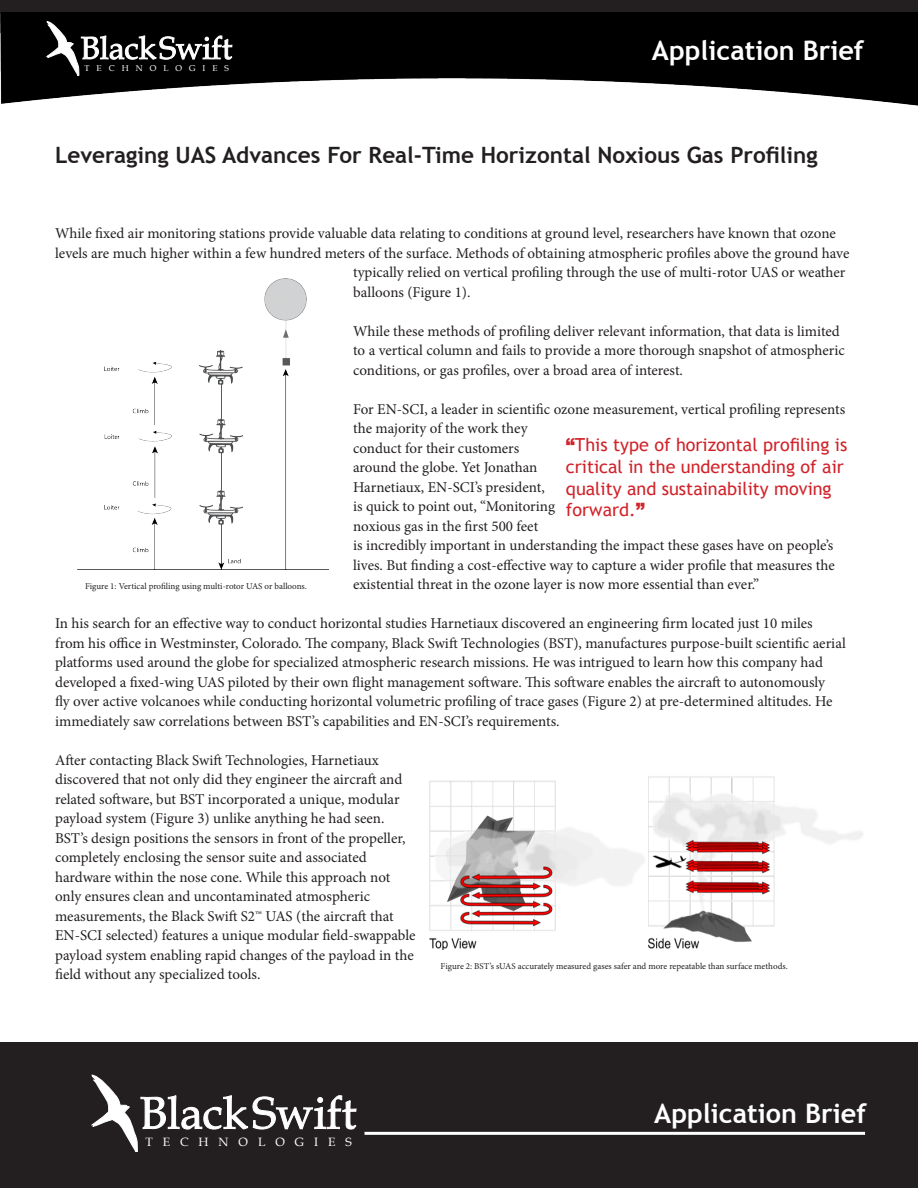
<style>
.page{position:relative;width:918px;height:1188px;background:#fff}
.page>*{position:absolute;margin:0;border:0;box-sizing:border-box;transform-origin:0 0}
.t1{font:700 27px "Trebuchet MS";color:#fff}
.t2{font:700 22.5px "Trebuchet MS";color:#231f20}
.t3{font:18px/21.6px "Trebuchet MS";color:#d1232a}
.t4{font:15px/19.5px "Minion Pro";color:#231f20}
.t5{font:12px "Book Antiqua";letter-spacing:.83em;color:#fff}
.t6{font:9px "Minion Pro";color:#231f20}
.t7{font:8.4px "Book Antiqua";letter-spacing:.83em;color:#fff}
.s1{font-family:"Arial";font-weight:900}
</style>
<div class="page">
<div style="left:0;top:1042px;width:918px;height:146px;background:#231f20"></div>
<svg style="left:91px;top:1074px;width:266px;height:78px"></svg>
<hr style="left:364px;top:1132px;width:501px;height:3px;background:#fff">
<img style="left:78px;top:279px;width:250px;height:291px">
<img style="left:430px;top:776px;width:433px;height:173px">
<img style="left:0;top:11px;width:918px;height:95px">
<svg style="left:46px;top:21px;width:186px;height:54px;background:#303030"></svg>
<div style="left:0;top:0;width:918px;height:11px;background:#231f20"></div>
<p class="t7" style="left:84px;top:63px;width:146px">TECHNOLOGIES</p>
<p class="t1" style="left:652px;top:33px;width:214px">Application Brief</p>
<p class="t2" style="left:55px;top:141px;width:764px">Leveraging UAS Advances For Real-Time Horizontal Noxious Gas Profiling</p>
<p class="t4" style="left:55px;top:224px;width:782px">While fixed air monitoring stations provide valuable data relating to conditions at ground level, researchers have known that ozone</p>
<p class="t4" style="left:55px;top:243px;width:796px">levels are much higher within a few hundred meters of the surface. Methods of obtaining atmospheric profiles above the ground have</p>
<p class="t4" style="left:353px;top:263px;width:494px">typically relied on vertical profiling through the use of multi-rotor UAS or weather</p>
<p class="t4" style="left:353px;top:282px;width:119px">balloons (Figure 1).</p>
<p class="t4" style="left:353px;top:321px;width:493px">While these methods of profiling deliver relevant information, that data is limited to a vertical column and fails to provide a more thorough snapshot of atmospheric conditions, or gas profiles, over a broad area of interest.</p>
<p class="t4" style="left:353px;top:399px;width:494px">For EN-SCI, a leader in scientific ozone measurement, vertical profiling represents the majority of the work they<br>conduct for their customers<br>around the globe. Yet Jonathan<br>Harnetiaux, EN-SCI’s president,<br>is quick to point out, “Monitoring<br>noxious gas in the first 500 feet<br>is incredibly important in understanding the impact these gases have on people’s lives. But finding a cost-effective way to capture a wider profile that measures the existential threat in the ozone layer is now more essential than ever.”</p>
<p class="t4" style="left:55px;top:614px;width:792px">In his search for an effective way to conduct horizontal studies Harnetiaux discovered an engineering firm located just 10 miles from his office in Westminster, Colorado. The company, Black Swift Technologies (BST), manufactures purpose-built scientific aerial platforms used around the globe for specialized atmospheric research missions. He was intrigued to learn how this company had developed a fixed-wing UAS piloted by their own flight management software. This software enables the aircraft to autonomously<br>fly over active volcanoes while conducting horizontal volumetric profiling of trace gases (Figure 2) at pre-determined altitudes. He immediately saw correlations between BST’s capabilities and EN-SCI’s requirements.</p>
<p class="t4" style="left:55px;top:750px;width:362px">After contacting Black Swift Technologies, Harnetiaux discovered that not only did they engineer the aircraft and related software, but BST incorporated a unique, modular payload system (Figure 3) unlike anything he had seen.<br>BST’s design positions the sensors in front of the propeller, completely enclosing the sensor suite and associated hardware within the nose cone. While this approach not only ensures clean and uncontaminated atmospheric measurements, the Black Swift S2™ UAS (the aircraft that EN-SCI selected) features a unique modular field-swappable payload system enabling rapid changes of the payload in the field without any specialized tools.</p>
<p class="t3" style="left:566px;top:434px;width:283px"><span class="s1">“</span>This type of horizontal profiling is critical in the understanding of air quality and sustainability moving forward.<span class="s1">”</span></p>
<p class="t6" style="left:85px;top:580px;width:223px">Figure 1: Vertical profiling using multi-rotor UAS or balloons.</p>
<p class="t6" style="left:441px;top:960px;width:349px">Figure 2: BST’s sUAS accurately measured gases safer and more repeatable than surface methods.</p>
<p class="t5" style="left:145px;top:1134px;width:208px">TECHNOLOGIES</p>
<p class="t1" style="left:654px;top:1097px;width:214px">Application Brief</p>
</div>
